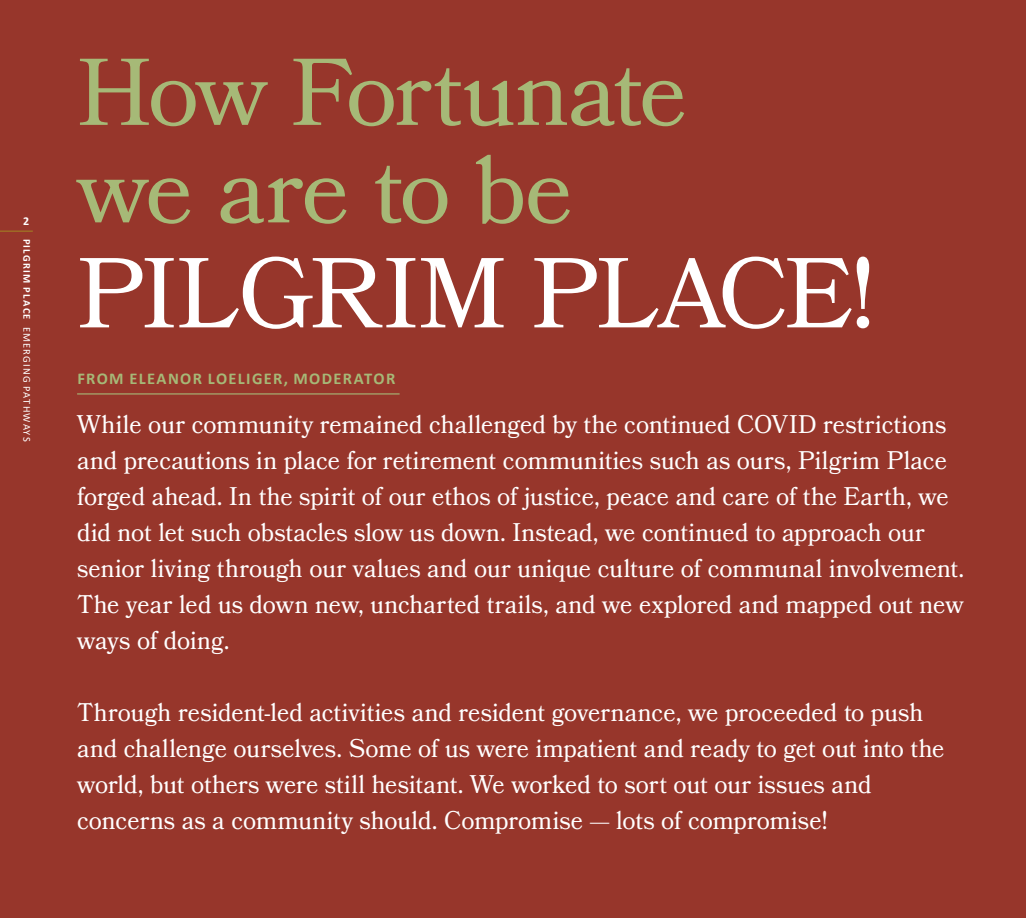
<style>
.page{position:relative;width:1026px;height:918px;background:#97362b}
.page>*{position:absolute;margin:0;border:0;box-sizing:border-box;transform-origin:0 0}
.Large_Titles{font:99px "Bookmania";letter-spacing:-.025em;color:#fff}
.Large_Titles-2{font:94.5px "Bookmania";letter-spacing:-.025em;color:#a6b977}
.names{font:25.5px "Bookmania";color:#fff;scale:.95 1}
.From_the_Perspective_of{font:700 16.5px "Calibri";letter-spacing:.085em;color:#a6b977}
.t1{font:700 12px "Calibri";color:#fff}
.t2{font:10.5px "Calibri";letter-spacing:.11em;color:#fff}
.s1{font-weight:700}
</style>
<div class="page">
<hr style="left:0;top:231px;width:33px;height:1px;background:#a38623">
<hr style="left:77px;top:393px;width:323px;height:2px;background:#a6b977">
<p class="t1" style="left:23px;top:212px;width:8px">2</p>
<p class="t2" style="left:34px;top:239px;width:204px;rotate:90deg"><span class="s1">PILGRIM PLACE</span> EMERGING PATHWAYS</p>
<p class="Large_Titles-2" style="left:77px;top:37px;width:612px">How Fortunate</p>
<p class="Large_Titles-2" style="left:77px;top:134px;width:498px">we are to be</p>
<p class="Large_Titles" style="left:77px;top:235px;width:799px">PILGRIM PLACE!</p>
<p class="From_the_Perspective_of" style="left:77px;top:367px;width:319px">FROM ELEANOR LOELIGER, MODERATOR</p>
<p class="names" style="left:77px;top:409px;width:916px">While our community remained challenged by the continued COVID restrictions</p>
<p class="names" style="left:77px;top:445px;width:917px">and precautions in place for retirement communities such as ours, Pilgrim Place</p>
<p class="names" style="left:77px;top:481px;width:919px">forged ahead. In the spirit of our ethos of justice, peace and care of the Earth, we</p>
<p class="names" style="left:77px;top:517px;width:894px">did not let such obstacles slow us down. Instead, we continued to approach our</p>
<p class="names" style="left:77px;top:553px;width:935px">senior living through our values and our unique culture of communal involvement.</p>
<p class="names" style="left:77px;top:589px;width:935px">The year led us down new, uncharted trails, and we explored and mapped out new</p>
<p class="names" style="left:77px;top:625px;width:162px">ways of doing.</p>
<p class="names" style="left:77px;top:697px;width:892px">Through resident-led activities and resident governance, we proceeded to push</p>
<p class="names" style="left:77px;top:733px;width:915px">and challenge ourselves. Some of us were impatient and ready to get out into the</p>
<p class="names" style="left:77px;top:769px;width:838px">world, but others were still hesitant. We worked to sort out our issues and</p>
<p class="names" style="left:77px;top:805px;width:791px">concerns as a community should. Compromise — lots of compromise!</p>
</div>
